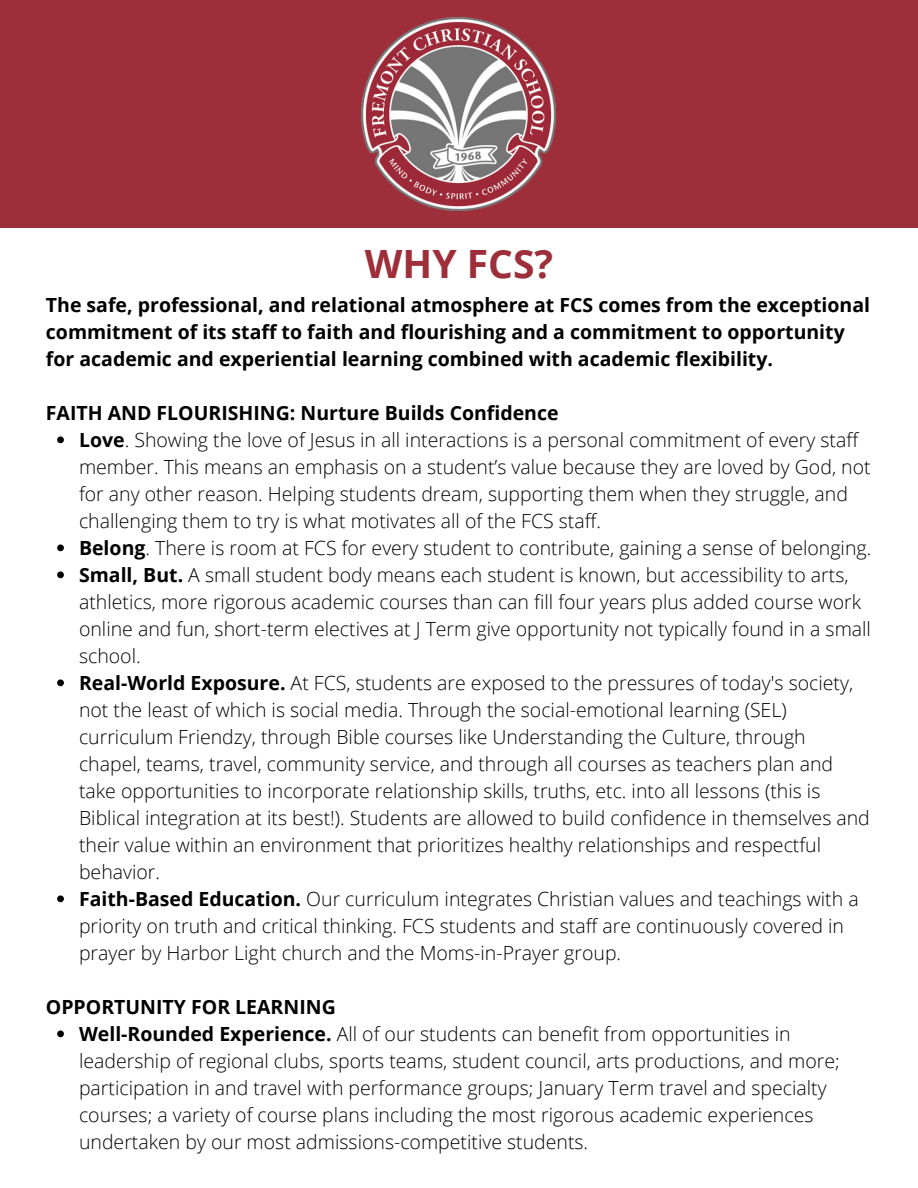
<style>
.page{position:relative;width:918px;height:1188px;background:#fff}
.page>*{position:absolute;margin:0;border:0;box-sizing:border-box;transform-origin:0 0}
.t1{font:700 39px "Open Sans";color:#9e2e39}
.t2{font:300 19.5px/27px "Open Sans";color:#000}
.t3{font:700 19.5px/27px "Open Sans";color:#000}
.s1{font-weight:700}
</style>
<div class="page">
<div style="left:0;top:0;width:918px;height:227px;background:#9e2e39"></div>
<img style="left:362px;top:17px;width:193px;height:194px">
<svg style="left:57px;top:436px;width:7px;height:7px"></svg>
<svg style="left:57px;top:544px;width:7px;height:7px"></svg>
<svg style="left:57px;top:571px;width:7px;height:7px"></svg>
<svg style="left:57px;top:679px;width:7px;height:7px"></svg>
<svg style="left:57px;top:895px;width:7px;height:7px"></svg>
<svg style="left:57px;top:1030px;width:7px;height:7px"></svg>
<h2 class="t1" style="left:365px;top:236px;width:190px">WHY FCS?</h2>
<h2 class="t3" style="left:46px;top:291px;width:826px">The safe, professional, and relational atmosphere at FCS comes from the exceptional commitment of its staff to faith and flourishing and a commitment to opportunity for academic and experiential learning combined with academic flexibility.</h2>
<h2 class="t3" style="left:46px;top:399px;width:514px">FAITH AND FLOURISHING: Nurture Builds Confidence</h2>
<p class="t2" style="left:79px;top:426px;width:793px"><span class="s1">Love</span>. Showing the love of Jesus in all interactions is a personal commitment of every staff member. This means an emphasis on a student’s value because they are loved by God, not for any other reason. Helping students dream, supporting them when they struggle, and challenging them to try is what motivates all of the FCS staff.</p>
<p class="t2" style="left:79px;top:534px;width:794px"><span class="s1">Belong</span>. There is room at FCS for every student to contribute, gaining a sense of belonging.</p>
<p class="t2" style="left:79px;top:561px;width:793px"><span class="s1">Small, But.</span> A small student body means each student is known, but accessibility to arts, athletics, more rigorous academic courses than can fill four years plus added course work online and fun, short-term electives at J Term give opportunity not typically found in a small school.</p>
<p class="t2" style="left:79px;top:669px;width:792px"><span class="s1">Real-World Exposure.</span> At FCS, students are exposed to the pressures of today's society, not the least of which is social media. Through the social-emotional learning (SEL) curriculum Friendzy, through Bible courses like Understanding the Culture, through chapel, teams, travel, community service, and through all courses as teachers plan and take opportunities to incorporate relationship skills, truths, etc. into all lessons (this is Biblical integration at its best!). Students are allowed to build confidence in themselves and their value within an environment that prioritizes healthy relationships and respectful behavior.</p>
<p class="t2" style="left:79px;top:885px;width:781px"><span class="s1">Faith-Based Education.</span> Our curriculum integrates Christian values and teachings with a priority on truth and critical thinking. FCS students and staff are continuously covered in prayer by Harbor Light church and the Moms-in-Prayer group.</p>
<h1 class="t3" style="left:46px;top:993px;width:291px">OPPORTUNITY FOR LEARNING</h1>
<p class="t2" style="left:79px;top:1020px;width:762px"><span class="s1">Well-Rounded Experience.</span> All of our students can benefit from opportunities in leadership of regional clubs, sports teams, student council, arts productions, and more; participation in and travel with performance groups; January Term travel and specialty courses; a variety of course plans including the most rigorous academic experiences undertaken by our most admissions-competitive students.</p>
</div>
